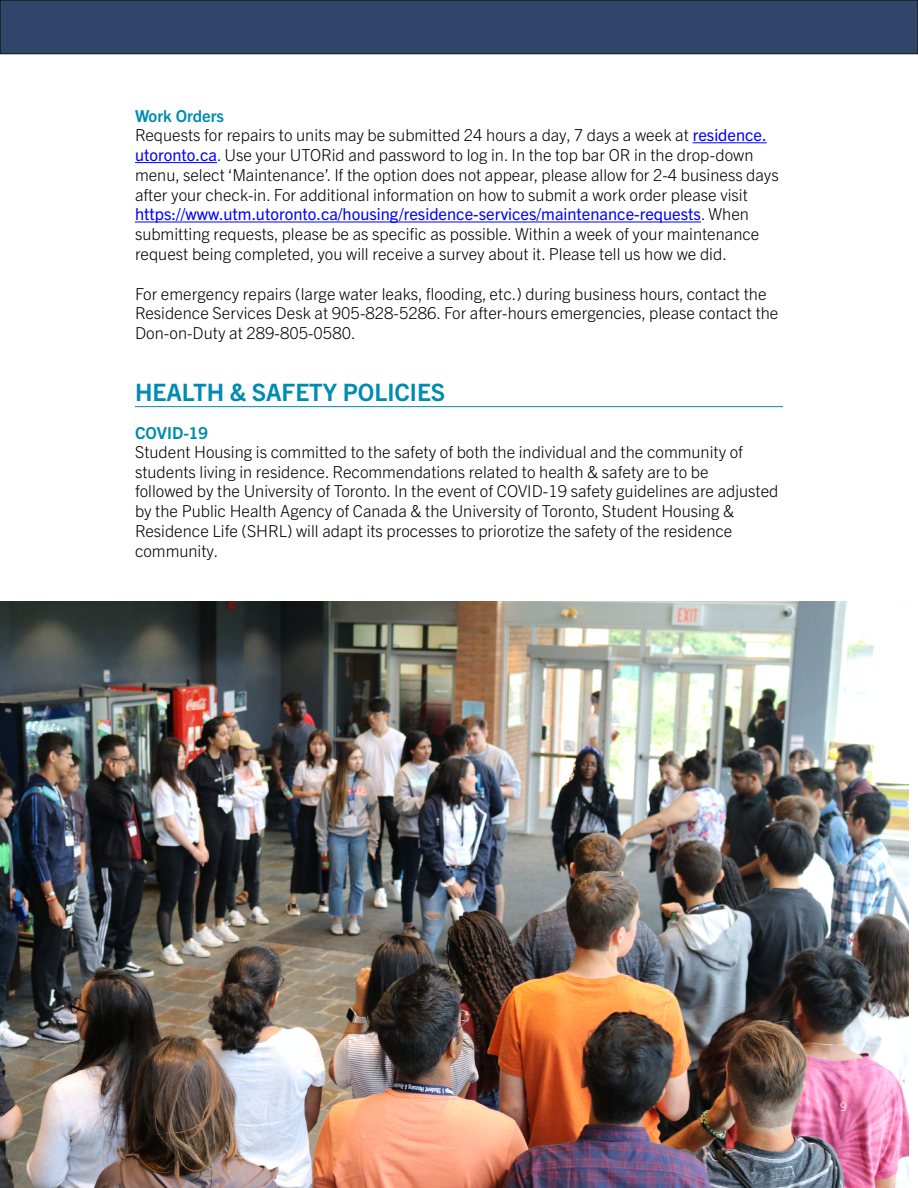
<style>
.page{position:relative;width:918px;height:1188px;background:#fff}
.page>*{position:absolute;margin:0;border:0;box-sizing:border-box;transform-origin:0 0}
.t1{font:700 24px "Trade Gothic Next LT Pro";color:#008bb0}
.t2{font:300 16.5px/19.6px "Trade Gothic Next LT Pro";color:#000}
.t3{font:700 16.5px "Trade Gothic Next LT Pro";color:#008bb0}
.t4{font:300 12px "Trade Gothic Next LT Pro";color:#fff}
.s1{font-weight:700;color:#008bb0}
.s2{font-weight:400;color:#00f}
</style>
<div class="page">
<hr style="left:693px;top:142px;width:74px;height:1px;background:#00f">
<hr style="left:135px;top:162px;width:82px;height:1px;background:#00f">
<hr style="left:135px;top:222px;width:566px;height:1px;background:#00f">
<hr style="left:135px;top:406px;width:648px;height:1px;background:#008bb0">
<img style="left:0;top:601px;width:908px;height:587px">
<div style="left:0;top:0;width:918px;height:54px;background:#2f4569"></div>
<div style="left:0;top:0;width:918px;height:54px;border:1px solid #000"></div>
<p class="t2" style="left:135px;top:105px;width:645px"><span class="s1">Work Orders<br></span>Requests for repairs to units may be submitted 24 hours a day, 7 days a week at <span class="s2">residence. utoronto.ca</span>. Use your UTORid and password to log in. In the top bar OR in the drop-down menu, select ‘Maintenance’. If the option does not appear, please allow for 2-4 business days after your check-in. For additional information on how to submit a work order please visit <span class="s2">https://www.utm.utoronto.ca/housing/residence-services/maintenance-requests</span>. When submitting requests, please be as specific as possible. Within a week of your maintenance request being completed, you will receive a survey about it. Please tell us how we did.</p>
<p class="t2" style="left:135px;top:283px;width:645px">For emergency repairs (large water leaks, flooding, etc.) during business hours, contact the<br>Residence Services Desk at 905-828-5286. For after-hours emergencies, please contact the<br>Don-on-Duty at 289-805-0580.</p>
<h1 class="t1" style="left:135px;top:376px;width:312px">HEALTH &amp; SAFETY POLICIES</h1>
<p class="t3" style="left:135px;top:421px;width:74px">COVID-19</p>
<p class="t2" style="left:135px;top:441px;width:645px">Student Housing is committed to the safety of both the individual and the community of students living in residence. Recommendations related to health &amp; safety are to be<br>followed by the University of Toronto. In the event of COVID-19 safety guidelines are adjusted by the Public Health Agency of Canada &amp; the University of Toronto, Student Housing &amp; Residence Life (SHRL) will adapt its processes to priorotize the safety of the residence community.</p>
<p class="t4" style="left:840px;top:1098px;width:8px">9</p>
</div>
